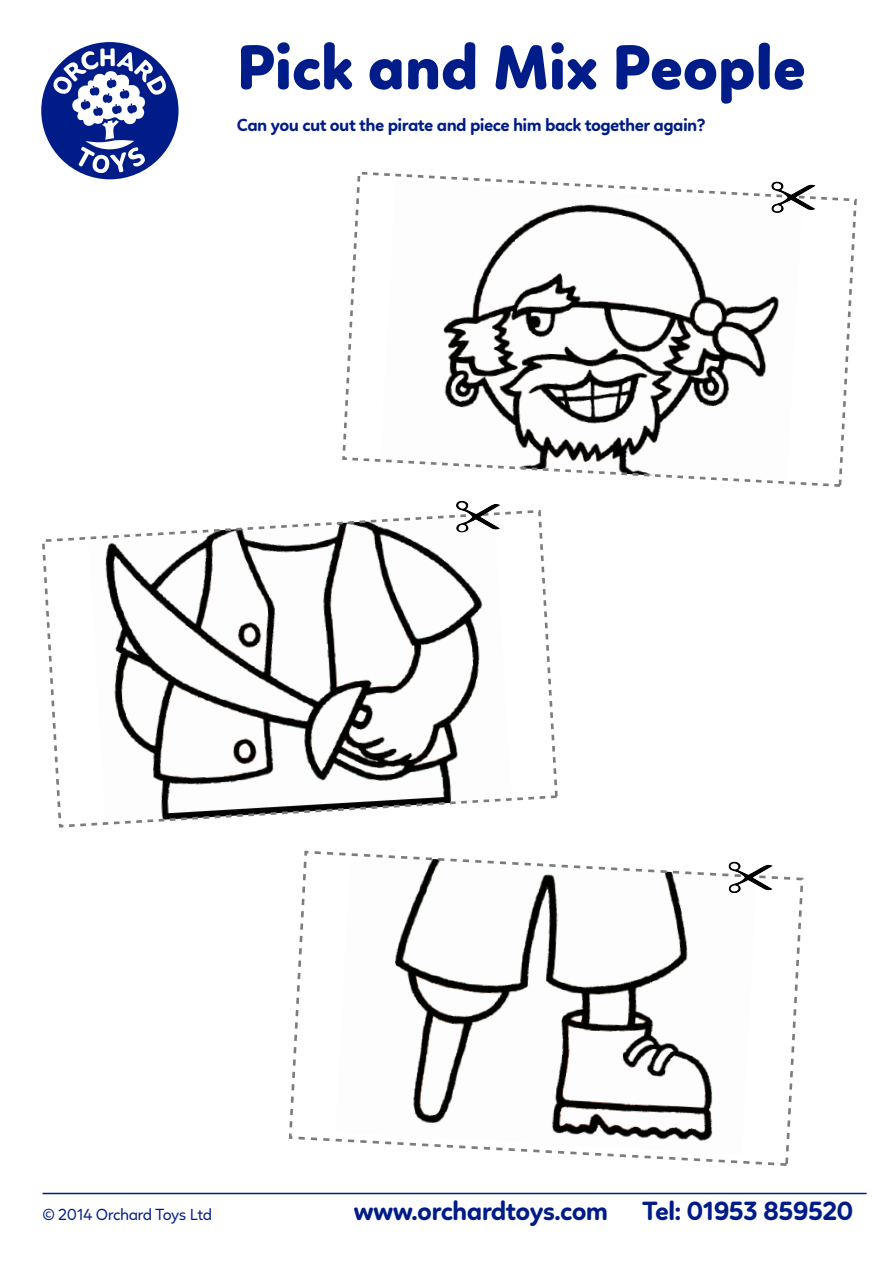
<style>
.page{position:relative;width:893px;height:1263px;background:#fff}
.page>*{position:absolute;margin:0;border:0;box-sizing:border-box;transform-origin:0 0}
.t1{font:800 64.5px "Linotte";letter-spacing:-.01em;color:#001c88}
.t2{font:700 27px "Linotte";letter-spacing:-.025em;color:#001c88}
.t3{font:700 18px "Linotte";letter-spacing:-.03em;color:#001c88}
.t4{font:16.5px "Linotte";letter-spacing:-.025em;color:#001c88}
</style>
<div class="page">
<svg style="left:42px;top:509px;width:516px;height:319px"></svg>
<img style="left:455px;top:501px;width:45px;height:32px">
<svg style="left:342px;top:171px;width:515px;height:316px"></svg>
<img style="left:771px;top:181px;width:45px;height:33px">
<svg style="left:288px;top:850px;width:516px;height:316px"></svg>
<img style="left:728px;top:862px;width:45px;height:32px">
<hr style="left:43px;top:1193px;width:824px;height:1px;background:#001c88">
<div style="left:41px;top:42px;width:138px;height:137px;background:#001c88;border-radius:50%"></div>
<svg style="left:52px;top:48px;width:115px;height:126px"></svg>
<h1 class="t1" style="left:237px;top:29px;width:570px">Pick and Mix People</h1>
<p class="t3" style="left:237px;top:114px;width:470px">Can you cut out the pirate and piece him back together again?</p>
<p class="t4" style="left:43px;top:1205px;width:171px">© 2014 Orchard Toys Ltd</p>
<h2 class="t2" style="left:353px;top:1195px;width:256px">www.orchardtoys.com</h2>
<h2 class="t2" style="left:642px;top:1195px;width:213px">Tel: 01953 859520</h2>
</div>
